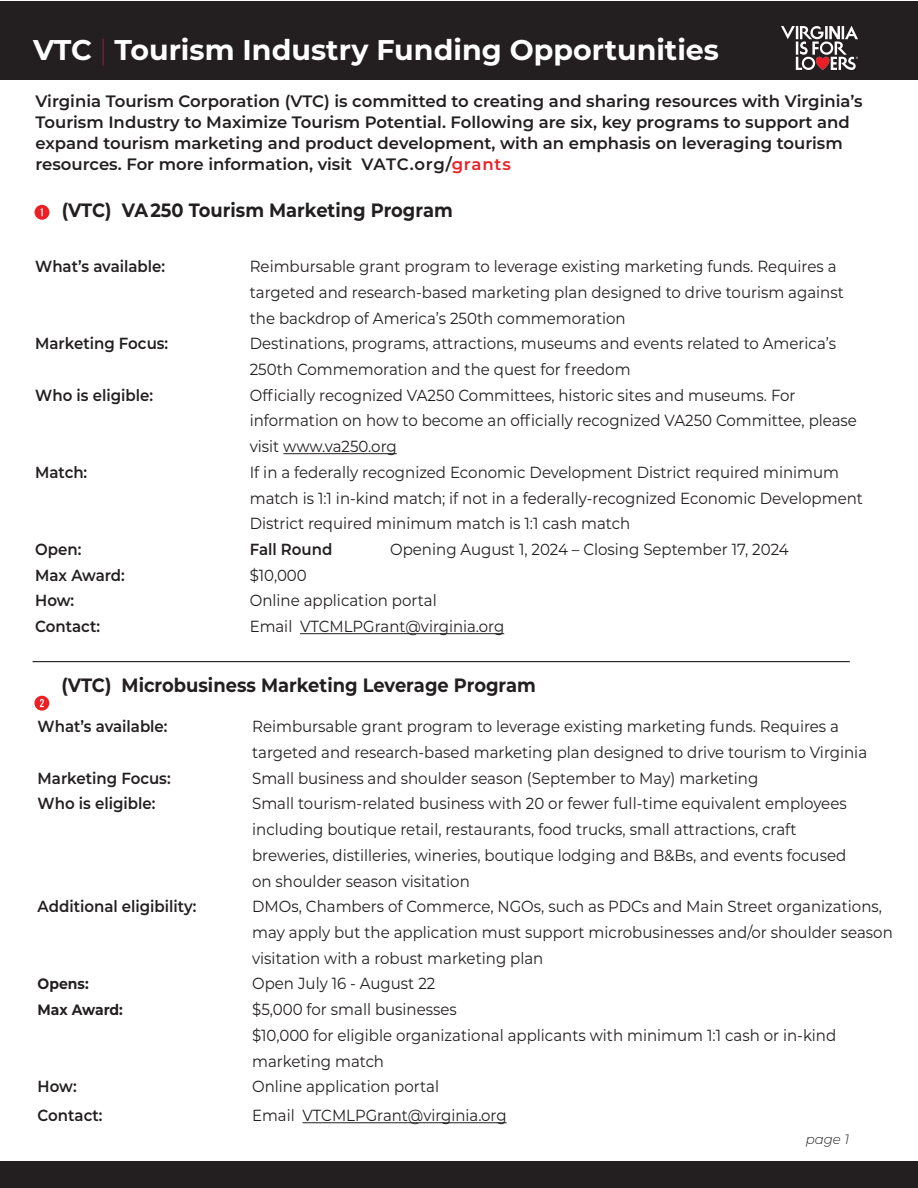
<style>
.page{position:relative;width:918px;height:1188px;background:#fff}
.page>*{position:absolute;margin:0;border:0;box-sizing:border-box;transform-origin:0 0}
.t1{font:700 28.5px "Montserrat";color:#fff}
.t2{font:700 19.35px "Montserrat";color:#231f20;scale:.93 1}
.t3{font:600 16.5px/21px "Montserrat";color:#231f20}
.t4{font:16.05px/25.7px "Montserrat";color:#231f20;scale:.93 1}
.t5{font:600 16.05px "Montserrat";color:#231f20;scale:.93 1}
.t6{font:700 15px "Montserrat";color:#231f20;scale:.93 1}
.t7{font:italic 300 13.5px "Montserrat";color:#231f20}
.s1{font-weight:100;color:#d51a5c}
.s2{color:#ee1f23}
</style>
<div class="page">
<div style="left:0;top:1161px;width:918px;height:27px;background:#231f20"></div>
<div style="left:0;top:1px;width:917px;height:79px;background:#231f20"></div>
<img style="left:781px;top:26px;width:77px;height:44px">
<hr style="left:283px;top:453px;width:114px;height:1px;background:#231f20">
<hr style="left:300px;top:633px;width:204px;height:1px;background:#231f20">
<div style="left:34px;top:696px;width:15px;height:15px;background:#ee1f23;border-radius:50%"></div>
<svg style="left:40px;top:699px;width:4px;height:8px"></svg>
<hr style="left:303px;top:1122px;width:204px;height:1px;background:#231f20">
<div style="left:35px;top:205px;width:14px;height:15px;background:#ee1f23;border-radius:50%"></div>
<svg style="left:39px;top:208px;width:4px;height:12px"></svg>
<h1 class="t1" style="left:33px;top:29px;width:688px">VTC <span class="s1">|</span> Tourism Industry Funding Opportunities</h1>
<p class="t3" style="left:35px;top:90px;width:829px">Virginia Tourism Corporation (VTC) is committed to creating and sharing resources with Virginia’s Tourism Industry to Maximize Tourism Potential. Following are six, key programs to support and expand tourism marketing and product development, with an emphasis on leveraging tourism resources. For more information, visit VATC.org/<span class="s2">grants</span></p>
<p class="t2" style="left:62px;top:197px;width:422px">(VTC) VA250 Tourism Marketing Program</p>
<p class="t5" style="left:35px;top:255px;width:141px">What’s available:</p>
<p class="t4" style="left:250px;top:253px;width:640px">Reimbursable grant program to leverage existing marketing funds. Requires a targeted and research-based marketing plan designed to drive tourism against the backdrop of America’s 250th commemoration</p>
<p class="t5" style="left:35px;top:332px;width:145px">Marketing Focus:</p>
<p class="t4" style="left:250px;top:330px;width:632px">Destinations, programs, attractions, museums and events related to America’s<br>250th Commemoration and the quest for freedom</p>
<p class="t5" style="left:35px;top:384px;width:128px">Who is eligible:</p>
<p class="t4" style="left:250px;top:382px;width:654px">Officially recognized VA250 Committees, historic sites and museums. For information on how to become an officially recognized VA250 Committee, please visit www.va250.org</p>
<p class="t5" style="left:35px;top:461px;width:58px">Match:</p>
<p class="t4" style="left:250px;top:459px;width:661px">If in a federally recognized Economic Development District required minimum match is 1:1 in-kind match; if not in a federally-recognized Economic Development<br>District required minimum match is 1:1 cash match</p>
<p class="t5" style="left:35px;top:538px;width:51px">Open:</p>
<p class="t5" style="left:250px;top:538px;width:90px">Fall Round</p>
<p class="t4" style="left:390px;top:536px;width:430px">Opening August 1, 2024 – Closing September 17, 2024</p>
<p class="t5" style="left:35px;top:564px;width:98px">Max Award:</p>
<p class="t4" style="left:250px;top:562px;width:63px">$10,000</p>
<p class="t5" style="left:35px;top:589px;width:44px">How:</p>
<p class="t4" style="left:250px;top:587px;width:203px">Online application portal</p>
<p class="t5" style="left:35px;top:615px;width:71px">Contact:</p>
<p class="t4" style="left:250px;top:613px;width:275px">Email VTCMLPGrant@virginia.org</p>
<p class="t2" style="left:62px;top:671px;width:512px">(VTC) Microbusiness Marketing Leverage Program</p>
<p class="t5" style="left:38px;top:715px;width:141px">What’s available:</p>
<p class="t4" style="left:252px;top:713px;width:663px">Reimbursable grant program to leverage existing marketing funds. Requires a targeted and research-based marketing plan designed to drive tourism to Virginia</p>
<p class="t5" style="left:38px;top:767px;width:145px">Marketing Focus:</p>
<p class="t4" style="left:252px;top:765px;width:546px">Small business and shoulder season (September to May) marketing</p>
<p class="t5" style="left:38px;top:792px;width:128px">Who is eligible:</p>
<p class="t4" style="left:252px;top:790px;width:641px">Small tourism-related business with 20 or fewer full-time equivalent employees including boutique retail, restaurants, food trucks, small attractions, craft breweries, distilleries, wineries, boutique lodging and B&amp;Bs, and events focused on shoulder season visitation</p>
<p class="t5" style="left:38px;top:895px;width:172px">Additional eligibility:</p>
<p class="t4" style="left:252px;top:893px;width:690px">DMOs, Chambers of Commerce, NGOs, such as PDCs and Main Street organizations, may apply but the application must support microbusinesses and/or shoulder season visitation with a robust marketing plan</p>
<p class="t6" style="left:38px;top:973px;width:56px">Opens:</p>
<p class="t4" style="left:252px;top:970px;width:199px">Open July 16 - August 22</p>
<p class="t6" style="left:38px;top:999px;width:93px">Max Award:</p>
<p class="t4" style="left:252px;top:996px;width:630px">$5,000 for small businesses<br>$10,000 for eligible organizational applicants with minimum 1:1 cash or in-kind marketing match</p>
<p class="t5" style="left:38px;top:1075px;width:44px">How:</p>
<p class="t4" style="left:252px;top:1073px;width:203px">Online application portal</p>
<p class="t5" style="left:38px;top:1104px;width:71px">Contact:</p>
<p class="t4" style="left:252px;top:1102px;width:275px">Email VTCMLPGrant@virginia.org</p>
<p class="t7" style="left:806px;top:1130px;width:45px">page 1</p>
</div>
